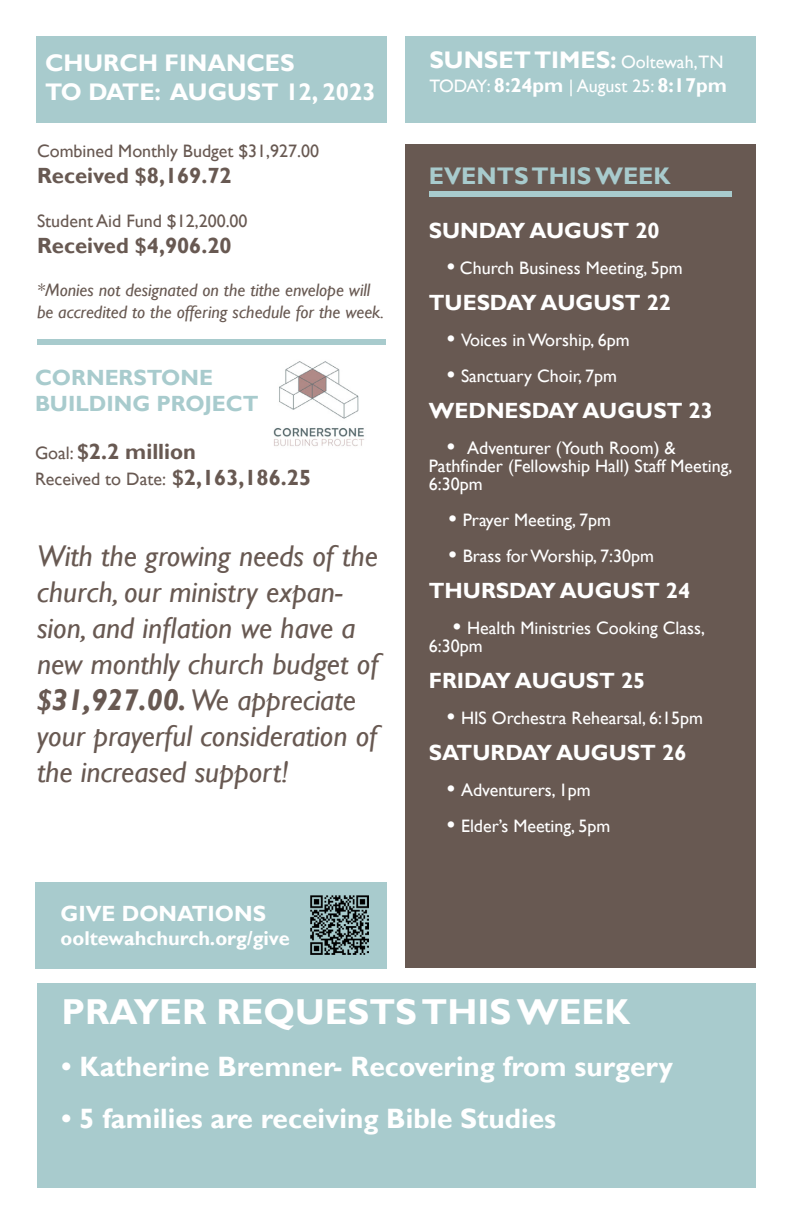
<style>
.page{position:relative;width:792px;height:1224px;background:#fff}
.page>*{position:absolute;margin:0;border:0;box-sizing:border-box;transform-origin:0 0}
.t1{font:700 36px "Gill Sans";color:#fff}
.t2{font:italic 30px/36px "Gill Sans";color:#685952}
.t3{font:700 28px "Gill Sans";color:#fff}
.t4{font:700 24px "Gill Sans";color:#fff}
.t5{font:700 24px "Gill Sans";color:#a8cbcd}
.t6{font:700 22px "Gill Sans";color:#fff}
.t7{font:700 22px "Gill Sans";color:#685952}
.t8{font:700 22px/26.4px "Gill Sans";color:#a8cbcd}
.t9{font:700 20px "Gill Sans";color:#fff}
.t10{font:18px/18px "Gill Sans";color:#fff}
.t11{font:italic 18px/21.6px "Gill Sans";color:#685952}
.t12{font:18px "Gill Sans";color:#685952}
.s1{font-weight:400;font-size:18px}
.s2{font-weight:700;font-size:22px}
.s3{font-weight:700}
.s4{font-weight:700;font-size:20px}
</style>
<div class="page">
<img style="left:273px;top:361px;width:91px;height:85px">
<div style="left:36px;top:36px;width:351px;height:86px;background:#a8cbcd"></div>
<div style="left:405px;top:36px;width:351px;height:86px;background:#a8cbcd"></div>
<div style="left:405px;top:144px;width:351px;height:824px;background:#685952"></div>
<div style="left:37px;top:340px;width:349px;height:5px;background:#a8cbcd"></div>
<div style="left:429px;top:191px;width:302px;height:5px;background:#a8cbcd"></div>
<div style="left:35px;top:882px;width:352px;height:86px;background:#a8cbcd"></div>
<img style="left:310px;top:896px;width:59px;height:58px">
<div style="left:37px;top:984px;width:719px;height:204px;background:#a8cbcd"></div>
<p class="t4" style="left:45px;top:48px;width:251px">CHURCH FINANCES</p>
<p class="t4" style="left:45px;top:77px;width:332px">TO DATE: AUGUST 12, 2023</p>
<p class="t12" style="left:37px;top:140px;width:284px">Combined Monthly Budget $31,927.00</p>
<p class="t7" style="left:37px;top:163px;width:196px">Received $8,169.72</p>
<p class="t12" style="left:37px;top:210px;width:212px">Student Aid Fund $12,200.00</p>
<p class="t7" style="left:37px;top:232px;width:196px">Received $4,906.20</p>
<p class="t11" style="left:37px;top:280px;width:349px">*Monies not designated on the tithe envelope will be accredited to the offering schedule for the week.</p>
<p class="t8" style="left:35px;top:365px;width:225px">CORNERSTONE<br>BUILDING PROJECT</p>
<p class="t7" style="left:35px;top:438px;width:163px"><span class="s1">Goal:</span> $2.2 million</p>
<p class="t12" style="left:35px;top:469px;width:278px">Received to Date: <span class="s2">$2,163,186.25</span></p>
<p class="t2" style="left:37px;top:538px;width:343px">With the growing needs of the church, our ministry expan&shy;sion, and inflation we have a new monthly church budget of <span class="s3">$31,927.00.</span> We appreciate your prayerful consideration of the increased support!</p>
<p class="t6" style="left:61px;top:901px;width:207px">GIVE DONATIONS</p>
<p class="t9" style="left:61px;top:927px;width:231px">ooltewahchurch.org/give</p>
<p class="t4" style="left:429px;top:46px;width:296px">SUNSET TIMES: <span class="s1">Ooltewah,TN</span></p>
<p class="t10" style="left:429px;top:78px;width:299px">TODAY: <span class="s4">8:24pm</span> | August 25: <span class="s4">8:17pm</span></p>
<p class="t5" style="left:429px;top:161px;width:243px">EVENTS THIS WEEK</p>
<p class="t6" style="left:429px;top:217px;width:233px">SUNDAY AUGUST 20</p>
<p class="t10" style="left:447px;top:259px;width:237px"><span class="s2">•</span> Church Business Meeting, 5pm</p>
<p class="t6" style="left:429px;top:289px;width:244px">TUESDAY AUGUST 22</p>
<p class="t10" style="left:447px;top:331px;width:184px"><span class="s2">•</span> Voices in Worship, 6pm</p>
<p class="t10" style="left:447px;top:367px;width:171px"><span class="s2">•</span> Sanctuary Choir, 7pm</p>
<p class="t6" style="left:429px;top:397px;width:286px">WEDNESDAY AUGUST 23</p>
<p class="t10" style="left:429px;top:439px;width:305px;text-indent:18px"><span class="s2">•</span> Adventurer (Youth Room) &amp;<br>Pathfinder (Fellowship Hall) Staff Meeting,<br>6:30pm</p>
<p class="t10" style="left:449px;top:511px;width:164px"><span class="s2">•</span> Prayer Meeting, 7pm</p>
<p class="t10" style="left:449px;top:547px;width:207px"><span class="s2">•</span> Brass for Worship, 7:30pm</p>
<p class="t6" style="left:429px;top:577px;width:263px">THURSDAY AUGUST 24</p>
<p class="t10" style="left:429px;top:619px;width:278px;text-indent:24px"><span class="s2">•</span> Health Ministries Cooking Class,<br>6:30pm</p>
<p class="t6" style="left:429px;top:667px;width:218px">FRIDAY AUGUST 25</p>
<p class="t10" style="left:447px;top:709px;width:257px"><span class="s2">•</span> HIS Orchestra Rehearsal, 6:15pm</p>
<p class="t6" style="left:429px;top:739px;width:259px">SATURDAY AUGUST 26</p>
<p class="t10" style="left:447px;top:781px;width:145px"><span class="s2">•</span> Adventurers, 1pm</p>
<p class="t10" style="left:447px;top:817px;width:165px"><span class="s2">•</span> Elder’s Meeting, 5pm</p>
<p class="t1" style="left:62px;top:990px;width:570px">PRAYER REQUESTS THIS WEEK</p>
<p class="t3" style="left:62px;top:1049px;width:613px">• Katherine Bremner- Recovering from surgery</p>
<p class="t3" style="left:62px;top:1101px;width:496px">• 5 families are receiving Bible Studies</p>
</div>
